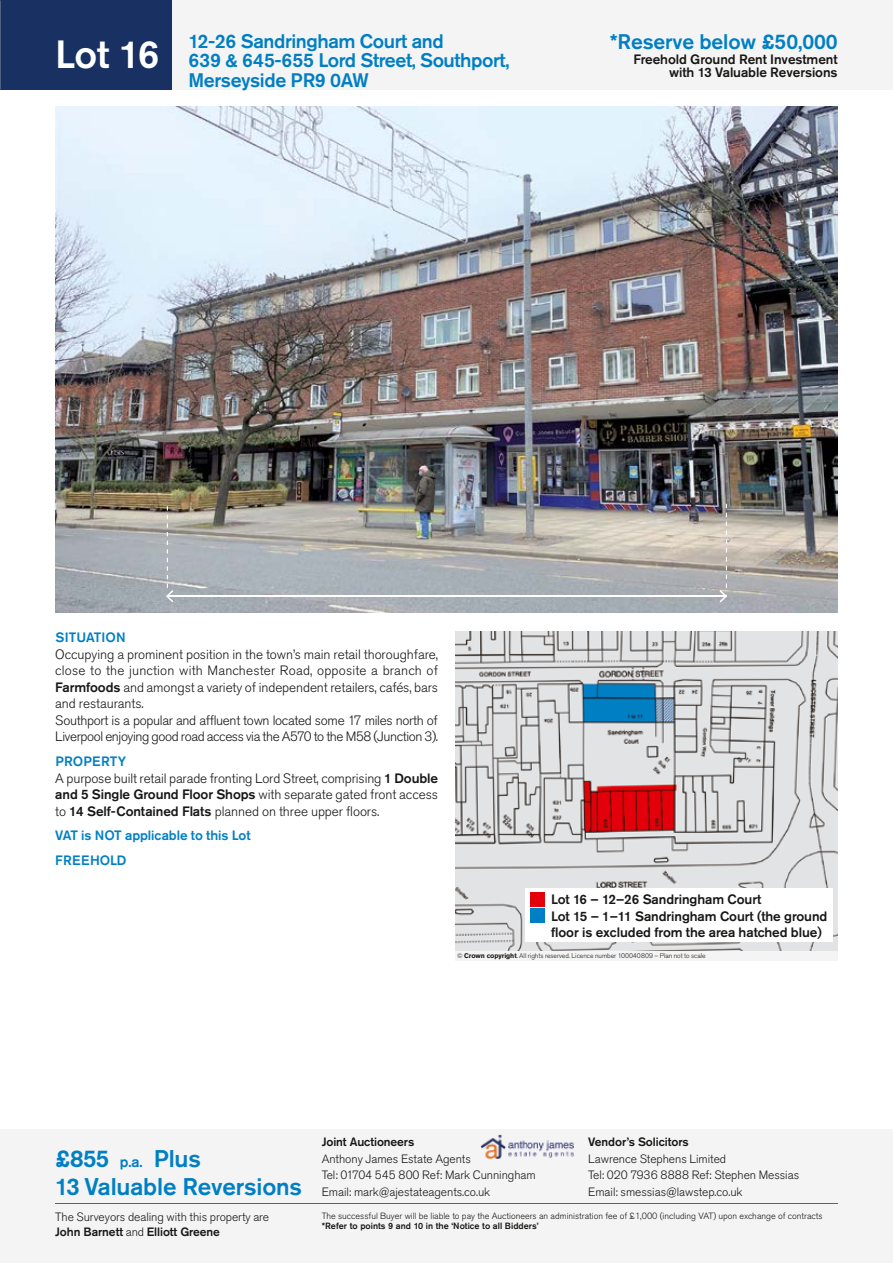
<style>
.page{position:relative;width:893px;height:1263px;background:#fff}
.page>*{position:absolute;margin:0;border:0;box-sizing:border-box;transform-origin:0 0}
.t1{font:500 39px "Akzidenz Grotesk Pro";color:#fff}
.t2{font:500 24px/28.5px "Akzidenz Grotesk Pro";letter-spacing:-.005em;color:#007fc4}
.t3{font:500 21px "Akzidenz Grotesk Pro";letter-spacing:-.005em;color:#007fc4}
.t4{font:500 19.5px/19.5px "Akzidenz Grotesk Pro";letter-spacing:-.02em;color:#007fc4}
.t5{font:300 13.5px/16.5px "Akzidenz Grotesk Pro";letter-spacing:-.005em;color:#181716}
.t6{font:500 13.5px/16.5px "Akzidenz Grotesk Pro";letter-spacing:-.005em;color:#181716;text-align:right}
.t7{font:500 13.5px/24.8px "Akzidenz Grotesk Pro";letter-spacing:-.005em;color:#007fc4}
.t8{font:300 12px/16.5px "Akzidenz Grotesk Pro";letter-spacing:-.005em;color:#181716}
.t9{font:500 12px "Akzidenz Grotesk Pro";letter-spacing:-.005em;color:#181716}
.t10{font:300 9px "Akzidenz Grotesk Pro";color:#181716}
.t11{font:500 9px "Akzidenz Grotesk Pro";color:#181716}
.t12{font:300 6.75px "Akzidenz Grotesk Pro";letter-spacing:-.005em;color:#181716}
.s1{font-weight:500}
.s2{font-weight:500;color:#007fc4}
.s3{font-weight:700}
.s4{font-size:15px}
</style>
<div class="page">
<div style="left:0;top:0;width:893px;height:89px;background:#f4f4f4"></div>
<div style="left:0;top:1129px;width:893px;height:134px;background:#f4f4f4"></div>
<div style="left:0;top:0;width:171px;height:89px;background:#193162"></div>
<hr style="left:55px;top:1203px;width:783px;height:1px;background:#007fc4">
<img style="left:55px;top:106px;width:783px;height:507px">
<hr style="left:167px;top:595px;width:559px;height:2px;background:#fff">
<svg style="left:166px;top:506px;width:7px;height:96px"></svg>
<svg style="left:719px;top:504px;width:8px;height:98px"></svg>
<img style="left:480px;top:1134px;width:94px;height:25px">
<img style="left:455px;top:631px;width:383px;height:320px">
<div style="left:455px;top:951px;width:383px;height:9px;background:#f4f4f4"></div>
<div style="left:526px;top:888px;width:307px;height:54px;background:#fff"></div>
<div style="left:530px;top:892px;width:14px;height:15px;background:#e3000b"></div>
<div style="left:530px;top:909px;width:14px;height:14px;background:#007fc4"></div>
<h3 class="t4" style="left:189px;top:31px;width:322px">12-26 Sandringham Court and<br>639 &amp; 645-655 Lord Street, Southport,<br>Merseyside PR9 0AW</h3>
<h1 class="t1" style="left:55px;top:29px;width:106px">Lot 16</h1>
<h3 class="t3" style="left:610px;top:28px;width:229px">*Reserve below £50,000</h3>
<p class="t6" style="left:633px;top:52px;width:206px;line-height:13.5px">Freehold Ground Rent Investment with 13 Valuable Reversions</p>
<p class="t7" style="left:55px;top:625px;width:72px">SITUATION</p>
<p class="t5" style="left:55px;top:646px;width:384px">Occupying a prominent position in the town’s main retail thoroughfare, close to the junction with Manchester Road, opposite a branch of <span class="s1">Farmfoods</span> and amongst a variety of independent retailers, cafés, bars and restaurants.<br>Southport is a popular and affluent town located some 17 miles north of Liverpool enjoying good road access via the A570 to the M58 (Junction 3).</p>
<p class="t5" style="left:55px;top:753px;width:384px"><span class="s2">PROPERTY<br></span>A purpose built retail parade fronting Lord Street, comprising <span class="s1">1 Double and 5 Single Ground Floor Shops</span> with separate gated front access to <span class="s1">14 Self-Contained Flats</span> planned on three upper floors.</p>
<p class="t7" style="left:55px;top:823px;width:197px">VAT is NOT applicable to this Lot<br>FREEHOLD</p>
<p class="t6" style="left:551px;top:891px;width:278px;text-align:left">Lot 16 – 12–26 Sandringham Court<br>Lot 15 – 1–11 Sandringham Court (the ground floor is excluded from the area hatched blue)</p>
<p class="t12" style="left:457px;top:952px;width:250px">© <span class="s3">Crown copyright</span>. All rights reserved. Licence number 100040809 – Plan not to scale</p>
<h2 class="t2" style="left:55px;top:1144px;width:248px">£855 <span class="s4">p.a.</span> Plus<br>13 Valuable Reversions</h2>
<p class="t8" style="left:55px;top:1209px;width:215px;line-height:15px">The Surveyors dealing with this property are<br><span class="s1">John Barnett</span> and <span class="s1">Elliott Greene</span></p>
<p class="t9" style="left:322px;top:1134px;width:94px">Joint Auctioneers</p>
<p class="t8" style="left:322px;top:1150px;width:215px">Anthony James Estate Agents<br>Tel: 01704 545 800 Ref: Mark Cunningham<br>Email: mark@ajestateagents.co.uk</p>
<p class="t9" style="left:588px;top:1134px;width:102px">Vendor’s Solicitors</p>
<p class="t8" style="left:588px;top:1150px;width:212px">Lawrence Stephens Limited<br>Tel: 020 7936 8888 Ref: Stephen Messias<br>Email: smessias@lawstep.co.uk</p>
<p class="t10" style="left:322px;top:1209px;width:502px">The successful Buyer will be liable to pay the Auctioneers an administration fee of £1,000 (including VAT) upon exchange of contracts</p>
<p class="t11" style="left:322px;top:1220px;width:218px">*Refer to points 9 and 10 in the ‘Notice to all Bidders’</p>
</div>
